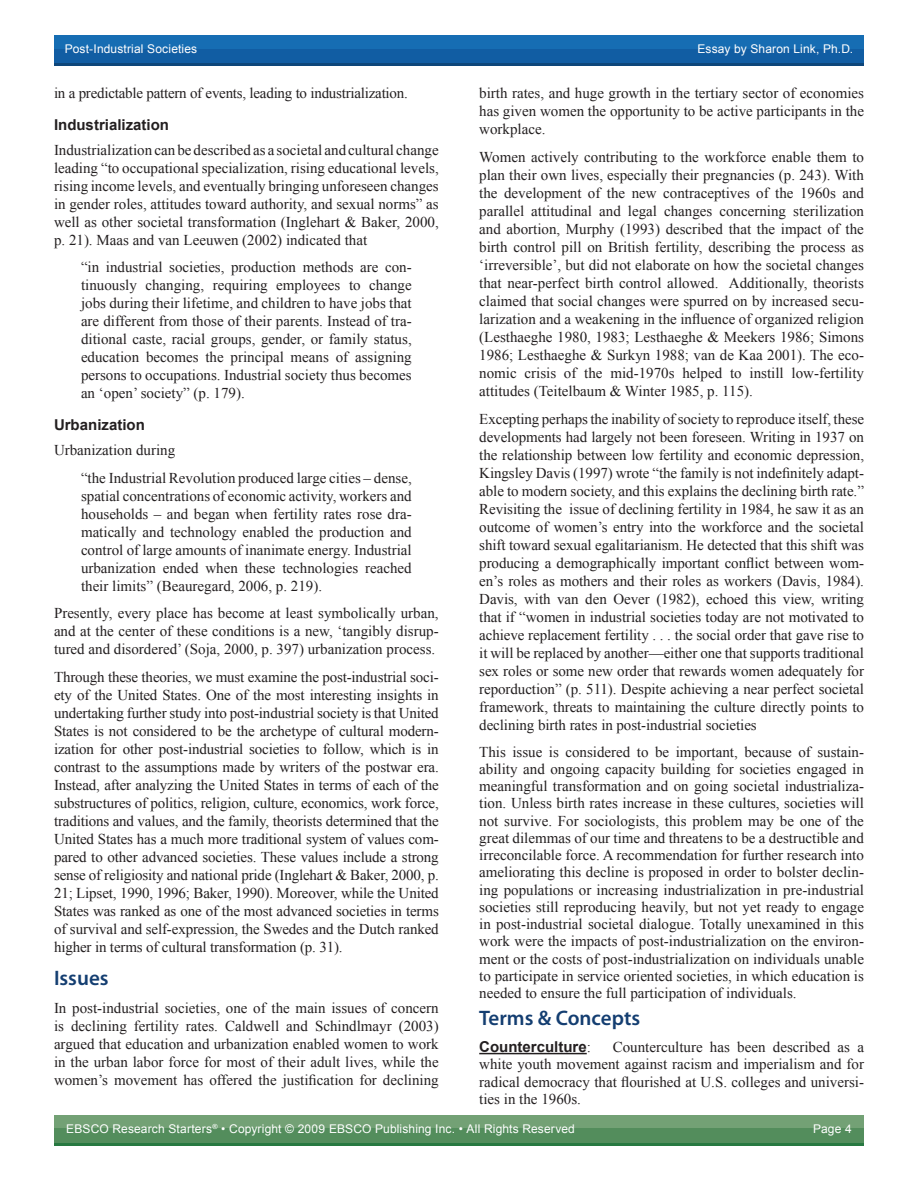
<style>
.page{position:relative;width:918px;height:1188px;background:#fff}
.page>*{position:absolute;margin:0;border:0;box-sizing:border-box;transform-origin:0 0}
.Body_Text{font:600 21px "Myriad Pro";color:#143e71}
.Body_Text-2{font:15px/18px "Times New Roman";color:#231f20;text-align:justify}
.Body_Text_Subheader{font:700 15px "Arial";color:#231f20}
.Body_Text-3{font:700 15px "Arial";color:#231f20}
.t1{font:12px "Arial";letter-spacing:.01em;color:#fff}
.s1{font-family:"Times New Roman";font-weight:400}
</style>
<div class="page">
<div style="left:54px;top:36px;width:810px;height:14px;background:#166db3"></div>
<div style="left:54px;top:49px;width:810px;height:14px;background:#115da3"></div>
<hr style="left:54px;top:63px;width:810px;height:3px;background:#0d467a">
<div style="left:54px;top:1115px;width:810px;height:15px;background:#73a175"></div>
<div style="left:54px;top:1129px;width:810px;height:14px;background:#538d5c"></div>
<hr style="left:54px;top:1143px;width:810px;height:3px;background:#277941">
<hr style="left:479px;top:1053px;width:108px;height:1px;background:#231f20">
<p class="t1" style="left:65px;top:41px;width:134px">Post-Industrial Societies</p>
<p class="t1" style="left:697px;top:41px;width:157px">Essay by Sharon Link, Ph.D.</p>
<p class="Body_Text-2" style="left:54px;top:84px;width:355px">in a predictable pattern of events, leading to industrialization.</p>
<p class="Body_Text_Subheader" style="left:54px;top:115px;width:117px">Industrialization</p>
<p class="Body_Text-2" style="left:54px;top:140px;width:386px">Industrialization can be described as a societal and cultural change leading “to occupational specialization, rising educational levels, rising income levels, and eventually bringing unforeseen changes in gender roles, attitudes toward authority, and sexual norms” as well as other societal transformation (Inglehart &amp; Baker, 2000, p. 21). Maas and van Leeuwen (2002) indicated that</p>
<p class="Body_Text-2" style="left:81px;top:258px;width:332px">“in industrial societies, production methods are con&shy;tinuously changing, requiring employees to change jobs during their lifetime, and children to have jobs that are different from those of their parents. Instead of tra&shy;ditional caste, racial groups, gender, or family status, education becomes the principal means of assigning persons to occupations. Industrial society thus becomes an ‘open’ society” (p. 179).</p>
<p class="Body_Text_Subheader" style="left:54px;top:415px;width:92px">Urbanization</p>
<p class="Body_Text-2" style="left:54px;top:441px;width:123px">Urbanization during</p>
<p class="Body_Text-2" style="left:81px;top:468px;width:332px">“the Industrial Revolution produced large cities – dense, spatial concentrations of economic activity, workers and households – and began when fertility rates rose dra&shy;matically and technology enabled the production and control of large amounts of inanimate energy. Industrial urbanization ended when these technologies reached their limits” (Beauregard, 2006, p. 219).</p>
<p class="Body_Text-2" style="left:54px;top:604px;width:386px">Presently, every place has become at least symbolically urban, and at the center of these conditions is a new, ‘tangibly disrup&shy;tured and disordered’ (Soja, 2000, p. 397) urbanization process.</p>
<p class="Body_Text-2" style="left:54px;top:668px;width:386px">Through these theories, we must examine the post-industrial soci&shy;ety of the United States. One of the most interesting insights in undertaking further study into post-industrial society is that United States is not considered to be the archetype of cultural modern&shy;ization for other post-industrial societies to follow, which is in contrast to the assumptions made by writers of the postwar era.<br>Instead, after analyzing the United States in terms of each of the substructures of politics, religion, culture, economics, work force, traditions and values, and the family, theorists determined that the United States has a much more traditional system of values com&shy;pared to other advanced societies. These values include a strong sense of religiosity and national pride (Inglehart &amp; Baker, 2000, p.<br>21; Lipset, 1990, 1996; Baker, 1990). Moreover, while the United States was ranked as one of the most advanced societies in terms of survival and self-expression, the Swedes and the Dutch ranked higher in terms of cultural transformation (p. 31).</p>
<p class="Body_Text" style="left:54px;top:965px;width:56px">Issues</p>
<p class="Body_Text-2" style="left:54px;top:999px;width:386px">In post-industrial societies, one of the main issues of concern is declining fertility rates. Caldwell and Schindlmayr (2003) argued that education and urbanization enabled women to work in the urban labor force for most of their adult lives, while the women’s movement has offered the justification for declining</p>
<p class="Body_Text-2" style="left:479px;top:84px;width:386px">birth rates, and huge growth in the tertiary sector of economies has given women the opportunity to be active participants in the workplace.</p>
<p class="Body_Text-2" style="left:479px;top:148px;width:386px">Women actively contributing to the workforce enable them to plan their own lives, especially their pregnancies (p. 243). With the development of the new contraceptives of the 1960s and parallel attitudinal and legal changes concerning sterilization and abortion, Murphy (1993) described that the impact of the birth control pill on British fertility, describing the process as ‘irreversible’, but did not elaborate on how the societal changes that near-perfect birth control allowed. Additionally, theorists claimed that social changes were spurred on by increased secu&shy;larization and a weakening in the influence of organized religion (Lesthaeghe 1980, 1983; Lesthaeghe &amp; Meekers 1986; Simons 1986; Lesthaeghe &amp; Surkyn 1988; van de Kaa 2001). The eco&shy;nomic crisis of the mid-1970s helped to instill low-fertility attitudes (Teitelbaum &amp; Winter 1985, p. 115).</p>
<p class="Body_Text-2" style="left:479px;top:409px;width:386px">Excepting perhaps the inability of society to reproduce itself, these developments had largely not been foreseen. Writing in 1937 on the relationship between low fertility and economic depression, Kingsley Davis (1997) wrote “the family is not indefinitely adapt&shy;able to modern society, and this explains the declining birth rate.” Revisiting the issue of declining fertility in 1984, he saw it as an outcome of women’s entry into the workforce and the societal shift toward sexual egalitarianism. He detected that this shift was producing a demographically important conflict between wom&shy;en’s roles as mothers and their roles as workers (Davis, 1984).<br>Davis, with van den Oever (1982), echoed this view, writing that if “women in industrial societies today are not motivated to achieve replacement fertility . . . the social order that gave rise to it will be replaced by another—either one that supports traditional sex roles or some new order that rewards women adequately for reporduction” (p. 511). Despite achieving a near perfect societal framework, threats to maintaining the culture directly points to declining birth rates in post-industrial societies</p>
<p class="Body_Text-2" style="left:479px;top:743px;width:386px;line-height:17.2px">This issue is considered to be important, because of sustain&shy;ability and ongoing capacity building for societies engaged in meaningful transformation and on going societal industrializa&shy;tion. Unless birth rates increase in these cultures, societies will not survive. For sociologists, this problem may be one of the great dilemmas of our time and threatens to be a destructible and irreconcilable force. A recommendation for further research into ameliorating this decline is proposed in order to bolster declin&shy;ing populations or increasing industrialization in pre-industrial societies still reproducing heavily, but not yet ready to engage in post-industrial societal dialogue. Totally unexamined in this work were the impacts of post-industrialization on the environ&shy;ment or the costs of post-industrialization on individuals unable to participate in service oriented societies, in which education is needed to ensure the full participation of individuals.</p>
<p class="Body_Text" style="left:479px;top:1005px;width:162px">Terms &amp; Concepts</p>
<p class="Body_Text-3" style="left:479px;top:1037px;width:113px">Counterculture<span class="s1">:</span></p>
<p class="Body_Text-2" style="left:479px;top:1038px;width:386px;line-height:17.2px;text-indent:133px">Counterculture has been described as a white youth movement against racism and imperialism and for radical democracy that flourished at U.S. colleges and universi&shy;ties in the 1960s.</p>
<p class="t1" style="left:66px;top:1121px;width:510px">EBSCO Research Starters<sup>®</sup> • Copyright © 2009 EBSCO Publishing Inc. • All Rights Reserved</p>
<p class="t1" style="left:813px;top:1121px;width:40px">Page 4</p>
</div>
